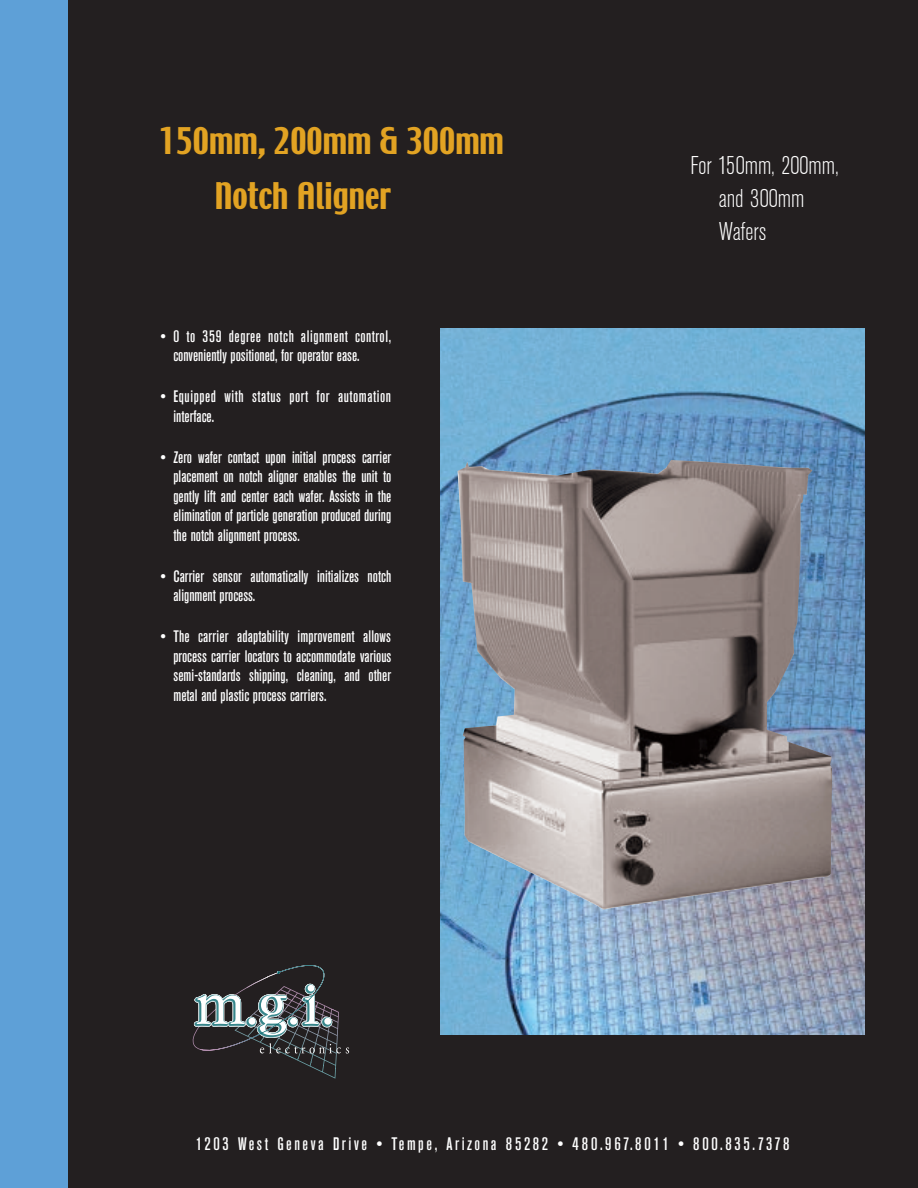
<style>
.page{position:relative;width:918px;height:1188px;background:#fff}
.page>*{position:absolute;margin:0;border:0;box-sizing:border-box;transform-origin:0 0}
.t1{font:32.55px/55.5px "Techno";color:#e2a323}
.t2{font:300 condensed 25.5px/33px "Akzidenz Grotesk BE";color:#fff}
.t3{font:500 condensed 18px "Akzidenz Grotesk BE";letter-spacing:.14em;color:#fff}
.t4{font:500 condensed 16.5px/19.5px "Akzidenz Grotesk BE";color:#fff}
.t5{font:500 condensed 16.5px/19.5px "Akzidenz Grotesk BE";letter-spacing:.035em;color:#fff}
</style>
<div class="page">
<div style="left:0;top:0;width:918px;height:1187px;background:#231f20"></div>
<img style="left:441px;top:328px;width:424px;height:706px">
<div style="left:0;top:0;width:68px;height:1187px;background:#5ea0d7"></div>
<img style="left:458px;top:460px;width:374px;height:450px">
<svg style="left:192px;top:965px;width:157px;height:114px"></svg>
<h1 class="t1" style="left:215px;top:116px;width:291px;text-indent:-54px">150mm, 200mm &amp; 300mm<br>Notch Aligner</h1>
<p class="t4" style="left:173px;top:327px;width:219px;text-indent:-13px">• 0 to 359 degree notch alignment control, conveniently positioned, for operator ease.</p>
<p class="t5" style="left:173px;top:388px;width:219px;text-indent:-13px">• Equipped with status port for automation interface.</p>
<p class="t4" style="left:173px;top:448px;width:219px;text-align:justify;text-indent:-13px">• Zero wafer contact upon initial process carrier placement on notch aligner enables the unit to gently lift and center each wafer. Assists in the elimination of particle generation produced during the notch alignment process.</p>
<p class="t4" style="left:173px;top:567px;width:219px;text-indent:-13px">• Carrier sensor automatically initializes notch alignment process.</p>
<p class="t4" style="left:173px;top:628px;width:219px;text-align:justify;text-indent:-13px">• The carrier adaptability improvement allows process carrier locators to accommodate various semi-standards shipping, cleaning, and other metal and plastic process carriers.</p>
<h2 class="t2" style="left:719px;top:151px;width:121px;text-indent:-28px">For 150mm, 200mm, and 300mm<br>Wafers</h2>
<p class="t3" style="left:196px;top:1137px;width:595px">1203 West Geneva Drive • Tempe, Arizona 85282 • 480.967.8011 • 800.835.7378</p>
</div>
